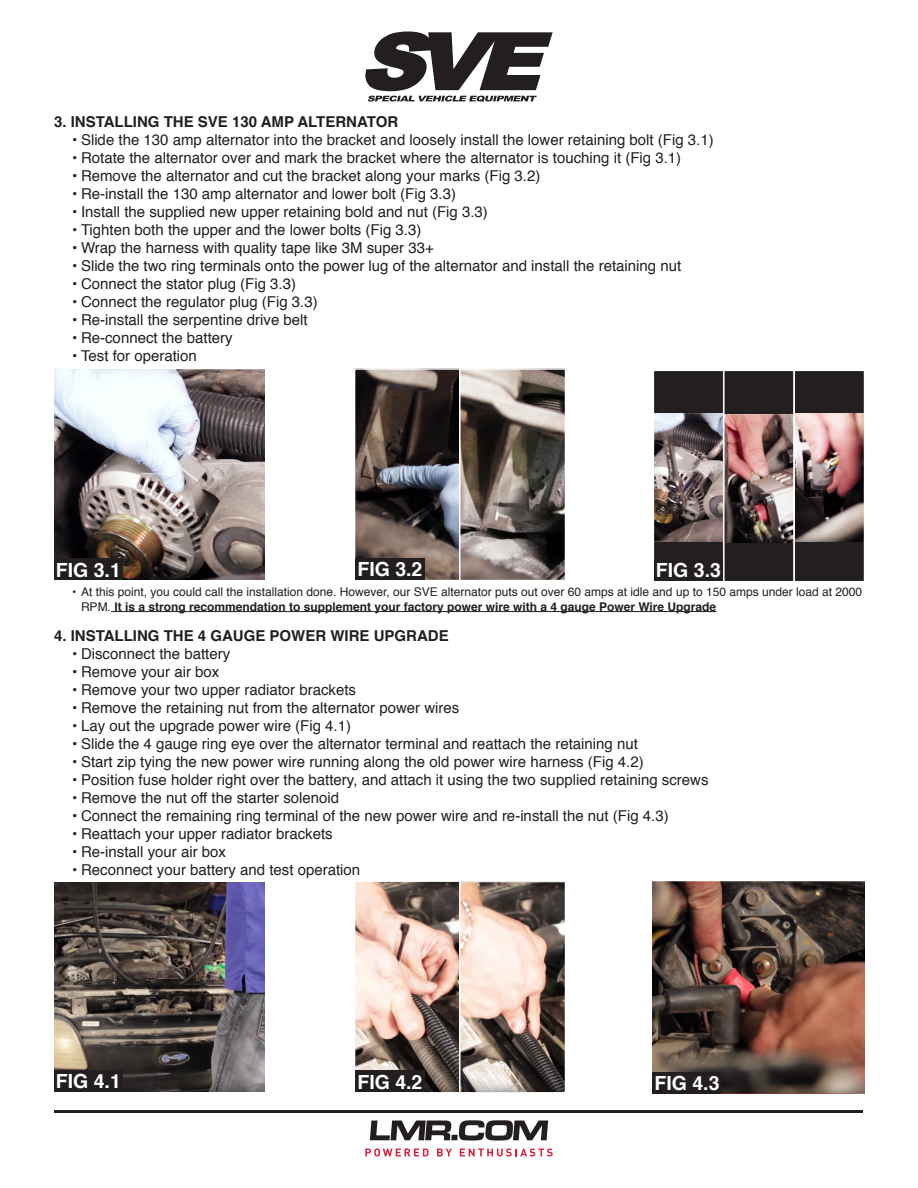
<style>
.page{position:relative;width:918px;height:1188px;background:#fff}
.page>*{position:absolute;margin:0;border:0;box-sizing:border-box;transform-origin:0 0}
.t1{font:700 19.5px "Helvetica";color:#fff}
.t2{font:15px "Helvetica";color:#231f20}
.t3{font:700 15px "Helvetica";color:#231f20}
.t4{font:12px/14.4px "Helvetica";color:#231f20}
.s1{font-weight:700}
</style>
<div class="page">
<svg style="left:370px;top:1120px;width:178px;height:21px"></svg>
<svg style="left:437px;top:1149px;width:15px;height:7px"></svg>
<svg style="left:460px;top:1149px;width:93px;height:7px"></svg>
<svg style="left:365px;top:1149px;width:64px;height:8px"></svg>
<hr style="left:55px;top:1110px;width:808px;height:3px;background:#231f20">
<hr style="left:111px;top:611px;width:605px;height:1px;background:#231f20">
<img style="left:54px;top:370px;width:210px;height:210px">
<img style="left:54px;top:882px;width:210px;height:210px">
<img style="left:653px;top:882px;width:211px;height:211px">
<img style="left:357px;top:371px;width:101px;height:207px">
<div style="left:354px;top:368px;width:107px;height:213px;border:2px solid #fff"></div>
<img style="left:357px;top:883px;width:101px;height:208px">
<div style="left:354px;top:880px;width:107px;height:214px;border:2px solid #fff"></div>
<svg style="left:462px;top:371px;width:101px;height:207px;background:#726963"></svg>
<div style="left:459px;top:368px;width:107px;height:213px;border:2px solid #fff"></div>
<svg style="left:462px;top:883px;width:101px;height:208px;background:#a29187"></svg>
<div style="left:459px;top:880px;width:107px;height:214px;border:2px solid #fff"></div>
<div style="left:653px;top:370px;width:71px;height:212px;background:#231f20"></div>
<img style="left:656px;top:414px;width:65px;height:128px">
<div style="left:653px;top:370px;width:71px;height:212px;border:2px solid #fff"></div>
<img style="left:726px;top:373px;width:66px;height:206px">
<div style="left:723px;top:370px;width:72px;height:212px;border:2px solid #fff"></div>
<img style="left:797px;top:373px;width:65px;height:206px">
<div style="left:794px;top:370px;width:71px;height:212px;border:2px solid #fff"></div>
<div style="left:54px;top:559px;width:69px;height:21px;background:#231f20"></div>
<div style="left:54px;top:1070px;width:69px;height:22px;background:#231f20"></div>
<div style="left:355px;top:558px;width:70px;height:22px;background:#231f20"></div>
<div style="left:355px;top:1071px;width:70px;height:21px;background:#231f20"></div>
<div style="left:654px;top:559px;width:69px;height:22px;background:#231f20"></div>
<div style="left:653px;top:1072px;width:68px;height:21px;background:#231f20"></div>
<svg style="left:365px;top:32px;width:188px;height:70px"></svg>
<p class="t3" style="left:54px;top:109px;width:346px">3. INSTALLING THE SVE 130 AMP ALTERNATOR</p>
<p class="t2" style="left:72px;top:128px;width:643px">• Slide the 130 amp alternator into the bracket and loosely install the lower retaining bolt (Fig 3.1)</p>
<p class="t2" style="left:72px;top:146px;width:611px">• Rotate the alternator over and mark the bracket where the alternator is touching it (Fig 3.1)</p>
<p class="t2" style="left:72px;top:164px;width:470px">• Remove the alternator and cut the bracket along your marks (Fig 3.2)</p>
<p class="t2" style="left:72px;top:182px;width:386px">• Re-install the 130 amp alternator and lower bolt (Fig 3.3)</p>
<p class="t2" style="left:72px;top:200px;width:417px">• Install the supplied new upper retaining bold and nut (Fig 3.3)</p>
<p class="t2" style="left:72px;top:218px;width:351px">• Tighten both the upper and the lower bolts (Fig 3.3)</p>
<p class="t2" style="left:72px;top:236px;width:363px">• Wrap the harness with quality tape like 3M super 33+</p>
<p class="t2" style="left:72px;top:254px;width:611px">• Slide the two ring terminals onto the power lug of the alternator and install the retaining nut</p>
<p class="t2" style="left:72px;top:272px;width:226px">• Connect the stator plug (Fig 3.3)</p>
<p class="t2" style="left:72px;top:290px;width:247px">• Connect the regulator plug (Fig 3.3)</p>
<p class="t2" style="left:72px;top:308px;width:237px">• Re-install the serpentine drive belt</p>
<p class="t2" style="left:72px;top:326px;width:162px">• Re-connect the battery</p>
<p class="t2" style="left:72px;top:344px;width:126px">• Test for operation</p>
<p class="t1" style="left:56px;top:554px;width:67px">FIG 3.1</p>
<p class="t1" style="left:357px;top:554px;width:67px">FIG 3.2</p>
<p class="t1" style="left:656px;top:555px;width:67px">FIG 3.3</p>
<p class="t4" style="left:81px;top:585px;width:783px;text-indent:-9px">• At this point, you could call the installation done. However, our SVE alternator puts out over 60 amps at idle and up to 150 amps under load at 2000<br>RPM. <span class="s1">It is a strong recommendation to supplement your factory power wire with a 4 gauge Power Wire Upgrade</span></p>
<p class="t3" style="left:54px;top:623px;width:396px">4. INSTALLING THE 4 GAUGE POWER WIRE UPGRADE</p>
<p class="t2" style="left:72px;top:642px;width:160px">• Disconnect the battery</p>
<p class="t2" style="left:72px;top:660px;width:149px">• Remove your air box</p>
<p class="t2" style="left:72px;top:678px;width:286px">• Remove your two upper radiator brackets</p>
<p class="t2" style="left:72px;top:696px;width:389px">• Remove the retaining nut from the alternator power wires</p>
<p class="t2" style="left:72px;top:714px;width:281px">• Lay out the upgrade power wire (Fig 4.1)</p>
<p class="t2" style="left:72px;top:732px;width:567px">• Slide the 4 gauge ring eye over the alternator terminal and reattach the retaining nut</p>
<p class="t2" style="left:72px;top:750px;width:573px">• Start zip tying the new power wire running along the old power wire harness (Fig 4.2)</p>
<p class="t2" style="left:72px;top:768px;width:638px">• Position fuse holder right over the battery, and attach it using the two supplied retaining screws</p>
<p class="t2" style="left:72px;top:786px;width:269px">• Remove the nut off the starter solenoid</p>
<p class="t2" style="left:72px;top:804px;width:598px">• Connect the remaining ring terminal of the new power wire and re-install the nut (Fig 4.3)</p>
<p class="t2" style="left:72px;top:822px;width:262px">• Reattach your upper radiator brackets</p>
<p class="t2" style="left:72px;top:840px;width:156px">• Re-install your air box</p>
<p class="t2" style="left:72px;top:858px;width:290px">• Reconnect your battery and test operation</p>
<p class="t1" style="left:56px;top:1066px;width:67px">FIG 4.1</p>
<p class="t1" style="left:357px;top:1066px;width:67px">FIG 4.2</p>
<p class="t1" style="left:654px;top:1067px;width:67px">FIG 4.3</p>
</div>
